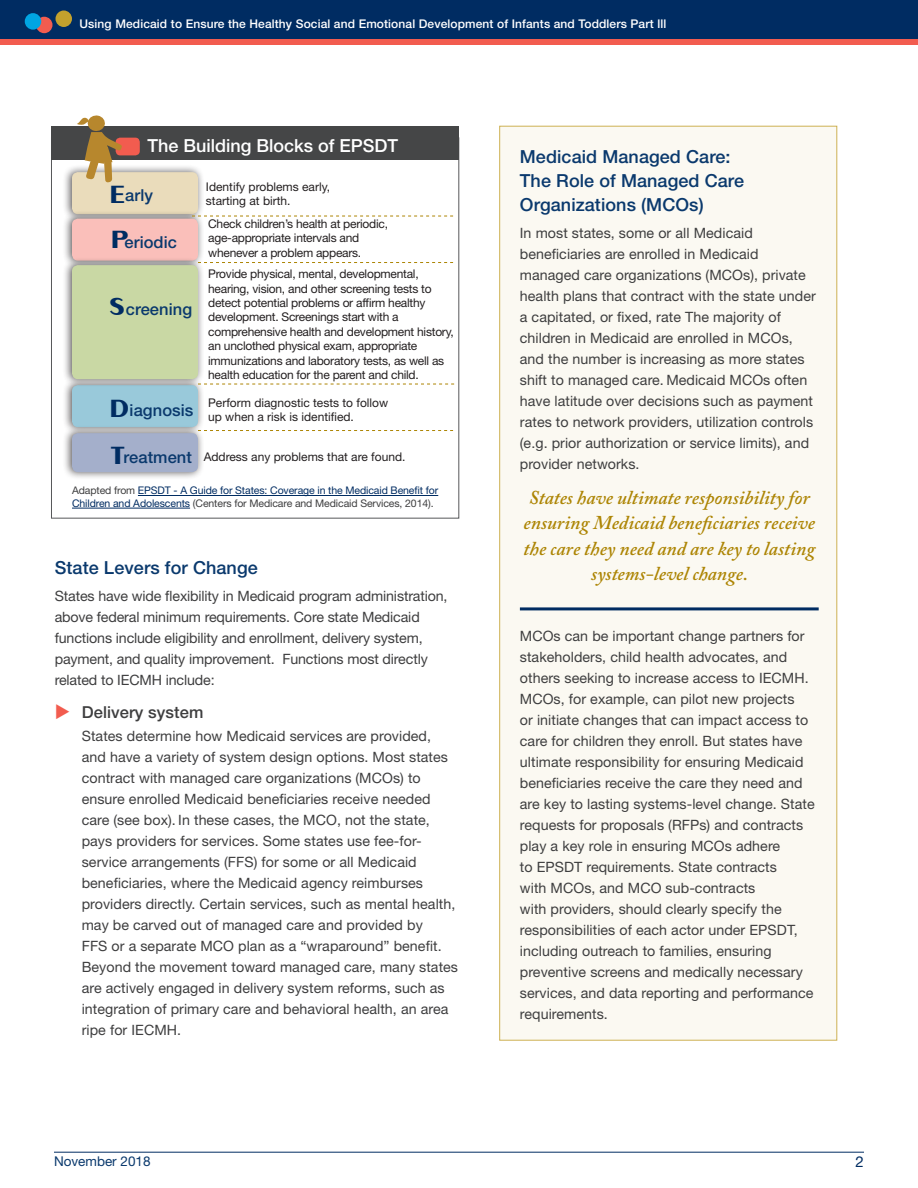
<style>
.page{position:relative;width:918px;height:1188px;background:#fff}
.page>*{position:absolute;margin:0;border:0;box-sizing:border-box;transform-origin:0 0}
.t1{font:700 24px "Greyhound";color:#002c62}
.Gold_sidebar_italic{font:italic 600 19.5px/25.5px "Adobe Caslon Pro";color:#ad8504;text-align:center}
.Blue_subheads{font:500 18px/24px "Helvetica Neue LT Std";letter-spacing:.005em;color:#0a396d}
.table_header{font:500 18px "Helvetica Neue LT Std";color:#fff}
.Blue_subheads-2{font:500 16.5px "Helvetica Neue LT Std";letter-spacing:.005em;color:#0a396d}
.t2{font:500 16.5px "Helvetica Neue LT Std";letter-spacing:.005em;color:#3e3e3f}
.t3{font:15px "Helvetica Neue LT Std";color:#002c62}
.body_copy{font:14.25px/21px "Helvetica Neue LT Std";letter-spacing:.005em;color:#3e3e3f}
.body_copy_indent{font:14.25px/21px "Helvetica Neue LT Std";letter-spacing:.005em;color:#3e3e3f}
.body_copy_bef_bullet{font:14.25px/21px "Helvetica Neue LT Std";letter-spacing:-.01em;color:#3e3e3f}
.t4{font:13.5px "Helvetica Neue LT Std";color:#0a396d}
.table_text_2{font:12px/14.4px "Helvetica Neue LT Std";letter-spacing:-.02em;color:#231f20}
.table_text_2-2{font:12px/14.4px "Helvetica Neue LT Std";color:#231f20}
.t5{font:500 12px "Helvetica Neue LT Std";letter-spacing:.01em;color:#fff}
.table_notes{font:10.5px/12.6px "Helvetica Neue LT Std";letter-spacing:-.01em;color:#002c62}
.s1{color:#3e3e3f}
</style>
<div class="page">
<div style="left:0;top:0;width:918px;height:40px;background:#002c62"></div>
<hr style="left:54px;top:1152px;width:810px;height:1px;background:#002c62">
<div style="left:0;top:39px;width:918px;height:6px;background:#f25c4f"></div>
<div style="left:36px;top:17px;width:16px;height:16px;background:#f25c4f;border-radius:50%"></div>
<div style="left:25px;top:13px;width:16px;height:17px;background:#00a5e3;border-radius:50%"></div>
<div style="left:56px;top:10px;width:16px;height:17px;background:#c3a12d;border-radius:50%"></div>
<div style="left:62px;top:164px;width:143px;height:58px;background:#231f20;opacity:.75"></div>
<div style="left:72px;top:172px;width:126px;height:42px;background:#eadcbb;border-radius:6px"></div>
<div style="left:62px;top:210px;width:143px;height:59px;background:#231f20;opacity:.75"></div>
<div style="left:72px;top:219px;width:126px;height:42px;background:#fabfba;border-radius:6px"></div>
<div style="left:62px;top:377px;width:143px;height:58px;background:#231f20;opacity:.75"></div>
<div style="left:72px;top:385px;width:126px;height:42px;background:#99c9da;border-radius:6px"></div>
<div style="left:62px;top:425px;width:143px;height:56px;background:#231f20;opacity:.75"></div>
<div style="left:72px;top:433px;width:126px;height:39px;background:#a4afcb;border-radius:6px"></div>
<hr style="left:138px;top:495px;width:300px;height:1px;background:#002c62">
<hr style="left:72px;top:508px;width:118px;height:1px;background:#002c62">
<div style="left:51px;top:127px;width:408px;height:33px;background:#454647"></div>
<div style="left:116px;top:138px;width:24px;height:17px;background:#f25c4f;border-radius:4px"></div>
<div style="left:62px;top:257px;width:143px;height:131px;background:#231f20;opacity:.75"></div>
<div style="left:72px;top:265px;width:126px;height:114px;background:#c9d8a4;border-radius:6px"></div>
<svg style="left:77px;top:115px;width:45px;height:68px"></svg>
<svg style="left:192px;top:216px;width:261px;height:1px"></svg>
<svg style="left:198px;top:262px;width:255px;height:1px"></svg>
<svg style="left:198px;top:384px;width:256px;height:1px"></svg>
<svg style="left:198px;top:430px;width:255px;height:1px"></svg>
<div style="left:500px;top:126px;width:337px;height:914px;background:#fbf9f2;border:1px solid #ceb153"></div>
<hr style="left:520px;top:607px;width:299px;height:3px;background:#002c62">
<p class="t5" style="left:80px;top:17px;width:588px">Using Medicaid to Ensure the Healthy Social and Emotional Development of Infants and Toddlers Part lll</p>
<p class="table_header" style="left:147px;top:135px;width:252px">The Building Blocks of EPSDT</p>
<p class="t1" style="left:110px;top:180px;width:16px">E</p>
<p class="Blue_subheads-2" style="left:125px;top:185px;width:29px">arly</p>
<p class="t1" style="left:111px;top:225px;width:18px">P</p>
<p class="Blue_subheads-2" style="left:125px;top:232px;width:54px">eriodic</p>
<p class="t1" style="left:110px;top:292px;width:16px">S</p>
<p class="Blue_subheads-2" style="left:126px;top:299px;width:68px">creening</p>
<p class="t1" style="left:110px;top:394px;width:21px">D</p>
<p class="Blue_subheads-2" style="left:130px;top:400px;width:65px">iagnosis</p>
<p class="t1" style="left:112px;top:441px;width:14px">T</p>
<p class="Blue_subheads-2" style="left:124px;top:447px;width:70px">reatment</p>
<p class="table_text_2-2" style="left:206px;top:179px;width:126px">Identify problems early, starting at birth.</p>
<p class="table_text_2" style="left:208px;top:216px;width:181px">Check children’s health at periodic, age-appropriate intervals and whenever a problem appears.</p>
<p class="table_text_2" style="left:208px;top:267px;width:247px">Provide physical, mental, developmental, hearing, vision, and other screening tests to detect potential problems or affirm healthy development. Screenings start with a comprehensive health and development history, an unclothed physical exam, appropriate immunizations and laboratory tests, as well as health education for the parent and child.</p>
<p class="table_text_2-2" style="left:208px;top:395px;width:182px">Perform diagnostic tests to follow up when a risk is identified.</p>
<p class="table_text_2-2" style="left:204px;top:450px;width:203px">Address any problems that are found.</p>
<p class="table_notes" style="left:72px;top:484px;width:368px"><span class="s1">Adapted from</span> EPSDT - A Guide for States: Coverage in the Medicaid Benefit for<br>Children and Adolescents <span class="s1">(Centers for Medicare and Medicaid Services, 2014).</span></p>
<p class="Blue_subheads" style="left:55px;top:556px;width:205px">State Levers for Change</p>
<p class="body_copy_bef_bullet" style="left:55px;top:586px;width:394px">States have wide flexibility in Medicaid program administration, above federal minimum requirements. Core state Medicaid functions include eligibility and enrollment, delivery system, payment, and quality improvement. Functions most directly related to IECMH include:</p>
<p class="t2" style="left:82px;top:703px;width:123px">Delivery system</p>
<p class="body_copy_indent" style="left:82px;top:725px;width:378px">States determine how Medicaid services are provided, and have a variety of system design options. Most states contract with managed care organizations (MCOs) to ensure enrolled Medicaid beneficiaries receive needed care (see box). In these cases, the MCO, not the state, pays providers for services. Some states use fee-for&shy;service arrangements (FFS) for some or all Medicaid beneficiaries, where the Medicaid agency reimburses providers directly. Certain services, such as mental health, may be carved out of managed care and provided by<br>FFS or a separate MCO plan as a “wraparound” benefit.<br>Beyond the movement toward managed care, many states are actively engaged in delivery system reforms, such as integration of primary care and behavioral health, an area ripe for IECMH.</p>
<p class="Blue_subheads" style="left:520px;top:144px;width:226px">Medicaid Managed Care:<br>The Role of Managed Care<br>Organizations (MCOs)</p>
<p class="body_copy" style="left:520px;top:222px;width:298px">In most states, some or all Medicaid beneficiaries are enrolled in Medicaid managed care organizations (MCOs), private health plans that contract with the state under a capitated, or fixed, rate The majority of children in Medicaid are enrolled in MCOs, and the number is increasing as more states shift to managed care. Medicaid MCOs often have latitude over decisions such as payment rates to network providers, utilization controls (e.g. prior authorization or service limits), and provider networks.</p>
<p class="Gold_sidebar_italic" style="left:523px;top:484px;width:293px">States have ultimate responsibility for ensuring Medicaid beneficiaries receive the care they need and are key to lasting systems-level change.</p>
<p class="body_copy" style="left:520px;top:625px;width:296px">MCOs can be important change partners for stakeholders, child health advocates, and others seeking to increase access to IECMH.<br>MCOs, for example, can pilot new projects<br>or initiate changes that can impact access to care for children they enroll. But states have ultimate responsibility for ensuring Medicaid beneficiaries receive the care they need and are key to lasting systems-level change. State requests for proposals (RFPs) and contracts play a key role in ensuring MCOs adhere<br>to EPSDT requirements. State contracts<br>with MCOs, and MCO sub-contracts<br>with providers, should clearly specify the responsibilities of each actor under EPSDT, including outreach to families, ensuring preventive screens and medically necessary services, and data reporting and performance requirements.</p>
<p class="t4" style="left:54px;top:1153px;width:98px">November 2018</p>
<p class="t3" style="left:856px;top:1153px;width:10px">2</p>
</div>
